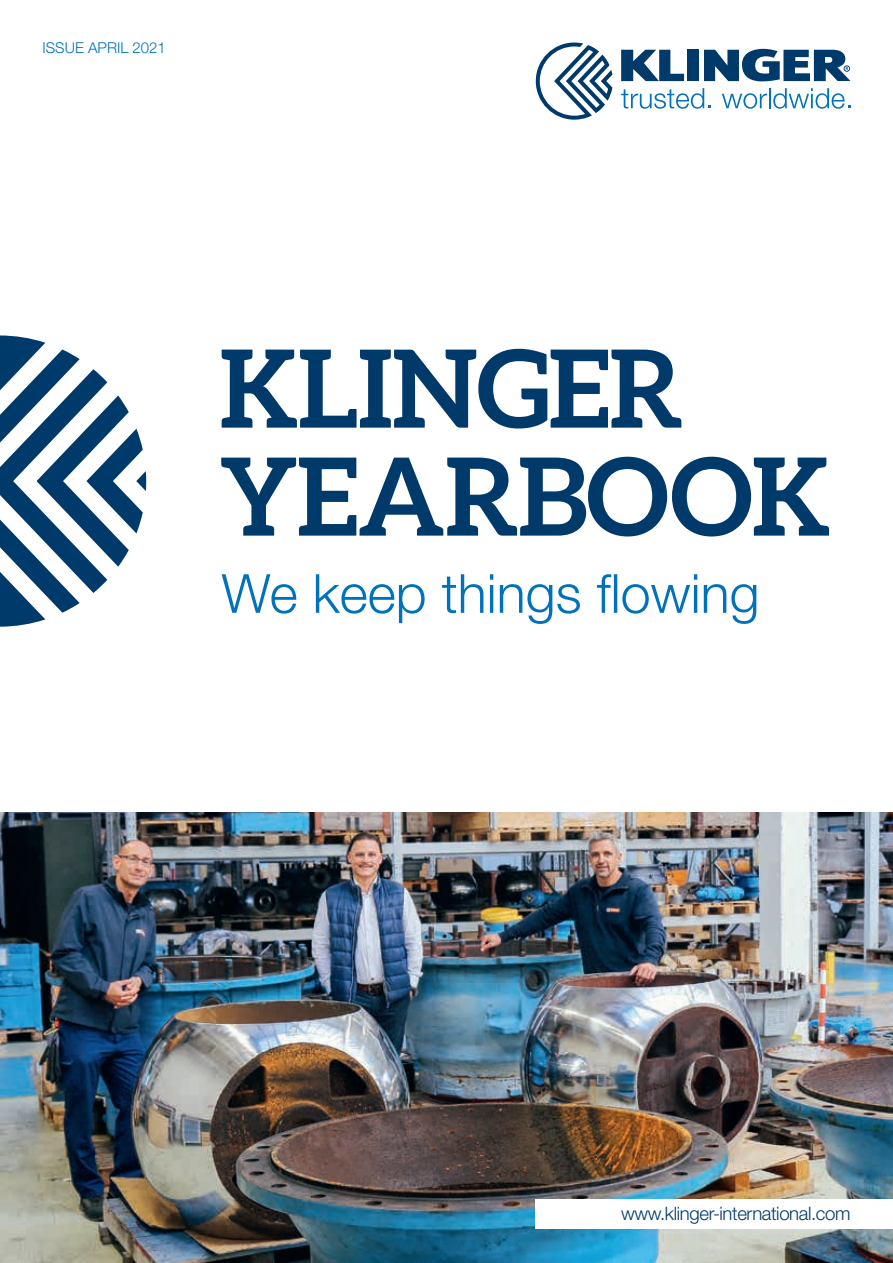
<style>
.page{position:relative;width:893px;height:1263px;background:#fff}
.page>*{position:absolute;margin:0;border:0;box-sizing:border-box;transform-origin:0 0}
.t1{font:700 108px/108px "Aleo";letter-spacing:-.01em;color:#003a6a}
.t2{font:300 54px "Helvetica Neue LT Pro";color:#0072bc}
.t3{font:300 18.45px "Helvetica Neue LT Pro";letter-spacing:-.02em;color:#003a6a}
.t4{font:300 15px "Helvetica Neue LT Pro";color:#0072bc}
</style>
<div class="page">
<img style="left:0;top:812px;width:893px;height:451px">
<div style="left:536px;top:1199px;width:357px;height:30px;background:#fff"></div>
<svg style="left:0;top:335px;width:146px;height:292px"></svg>
<div style="left:687px;top:50px;width:11px;height:31px;background:#003a6a"></div>
<svg style="left:621px;top:50px;width:63px;height:31px"></svg>
<svg style="left:704px;top:49px;width:146px;height:32px"></svg>
<svg style="left:536px;top:43px;width:76px;height:77px"></svg>
<svg style="left:621px;top:88px;width:90px;height:21px"></svg>
<svg style="left:722px;top:88px;width:128px;height:21px"></svg>
<p class="t4" style="left:43px;top:39px;width:125px">ISSUE APRIL 2021</p>
<h1 class="t1" style="left:219px;top:333px;width:613px">KLINGER<br>YEARBOOK</h1>
<h2 class="t2" style="left:222px;top:561px;width:539px">We keep things flowing</h2>
<p class="t3" style="left:621px;top:1202px;width:231px">www.klinger-international.com</p>
</div>
